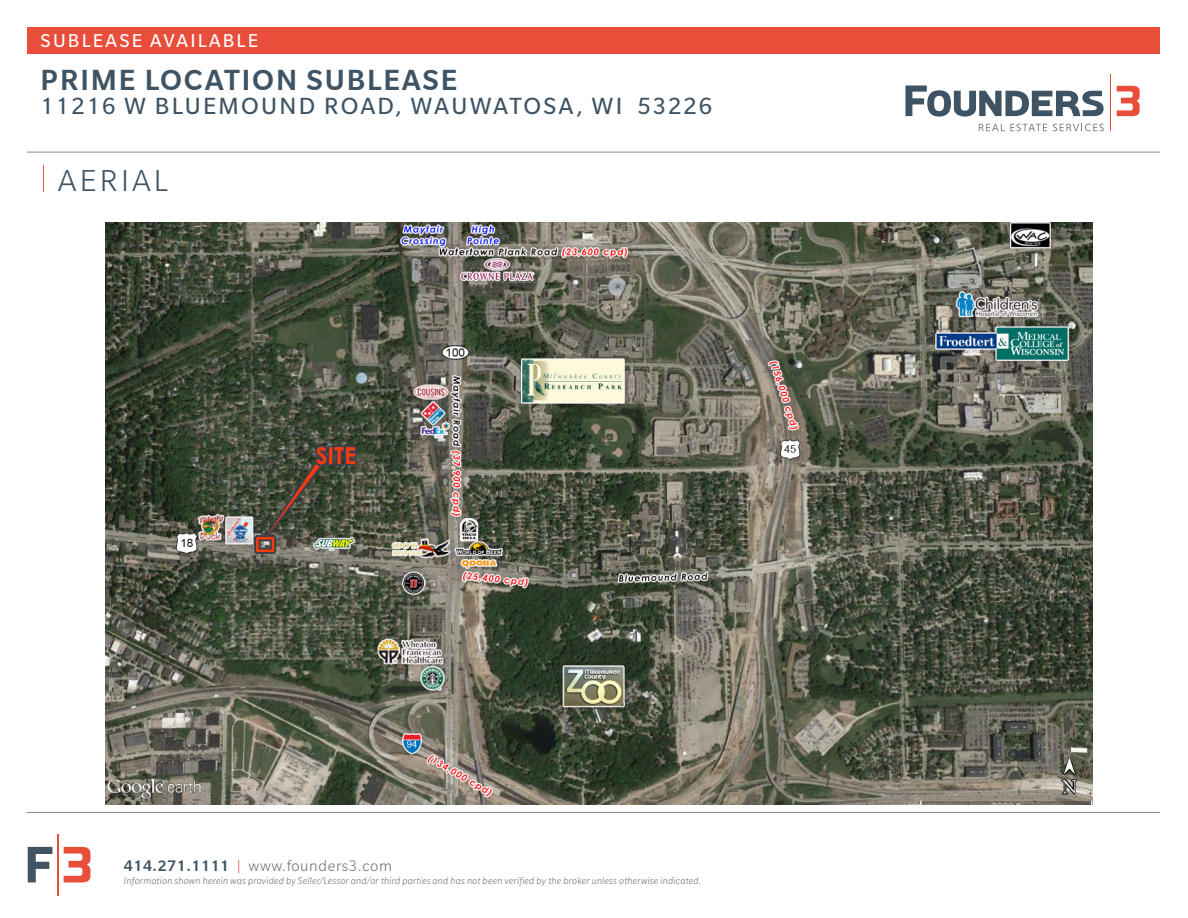
<style>
.page{position:relative;width:1188px;height:918px;background:#fff}
.page>*{position:absolute;margin:0;border:0;box-sizing:border-box;transform-origin:0 0}
.t1{font:300 33px "Slate Pro";letter-spacing:.1em;color:#3e5364}
.t2{font:500 31.5px "Slate Pro";letter-spacing:.06em;color:#3e5364}
.t3{font:25.5px "Slate Pro";letter-spacing:.09em;color:#3e5364}
.t4{font:20.25px "Slate Pro";letter-spacing:.11em;color:#fff}
.t5{font:300 16.5px "Slate Pro";letter-spacing:.035em;color:#757679}
.t6{font:italic 300 10.5px "Slate Pro";letter-spacing:.02em;color:#757679}
.s1{font-weight:500;color:#3e5364}
.s2{color:#e94e3a}
</style>
<div class="page">
<hr style="left:1110px;top:75px;width:1px;height:56px;background:#e94e3a">
<svg style="left:905px;top:86px;width:199px;height:31px"></svg>
<svg style="left:1117px;top:86px;width:23px;height:30px"></svg>
<svg style="left:979px;top:124px;width:68px;height:7px"></svg>
<svg style="left:1053px;top:124px;width:51px;height:7px"></svg>
<hr style="left:27px;top:152px;width:1133px;height:1px;background:#7d8995">
<div style="left:27px;top:27px;width:1133px;height:27px;background:#e94e3a"></div>
<hr style="left:58px;top:834px;width:1px;height:61px;background:#e84f3b">
<svg style="left:28px;top:847px;width:24px;height:35px"></svg>
<svg style="left:64px;top:847px;width:26px;height:35px"></svg>
<hr style="left:27px;top:812px;width:1133px;height:1px;background:#7d8995">
<svg style="left:43px;top:165px;width:1px;height:27px"></svg>
<img style="left:106px;top:222px;width:986px;height:582px">
<p class="t4" style="left:41px;top:30px;width:219px">SUBLEASE AVAILABLE</p>
<p class="t2" style="left:41px;top:60px;width:418px">PRIME LOCATION SUBLEASE</p>
<p class="t3" style="left:41px;top:93px;width:673px">11216 W BLUEMOUND ROAD, WAUWATOSA, WI 53226</p>
<p class="t1" style="left:58px;top:164px;width:111px">AERIAL</p>
<p class="t5" style="left:124px;top:857px;width:270px"><span class="s1">414.271.1111</span> <span class="s2">|</span> www.founders3.com</p>
<p class="t6" style="left:124px;top:875px;width:579px">Information shown herein was provided by Seller/Lessor and/or third parties and has not been verified by the broker unless otherwise indicated.</p>
</div>
